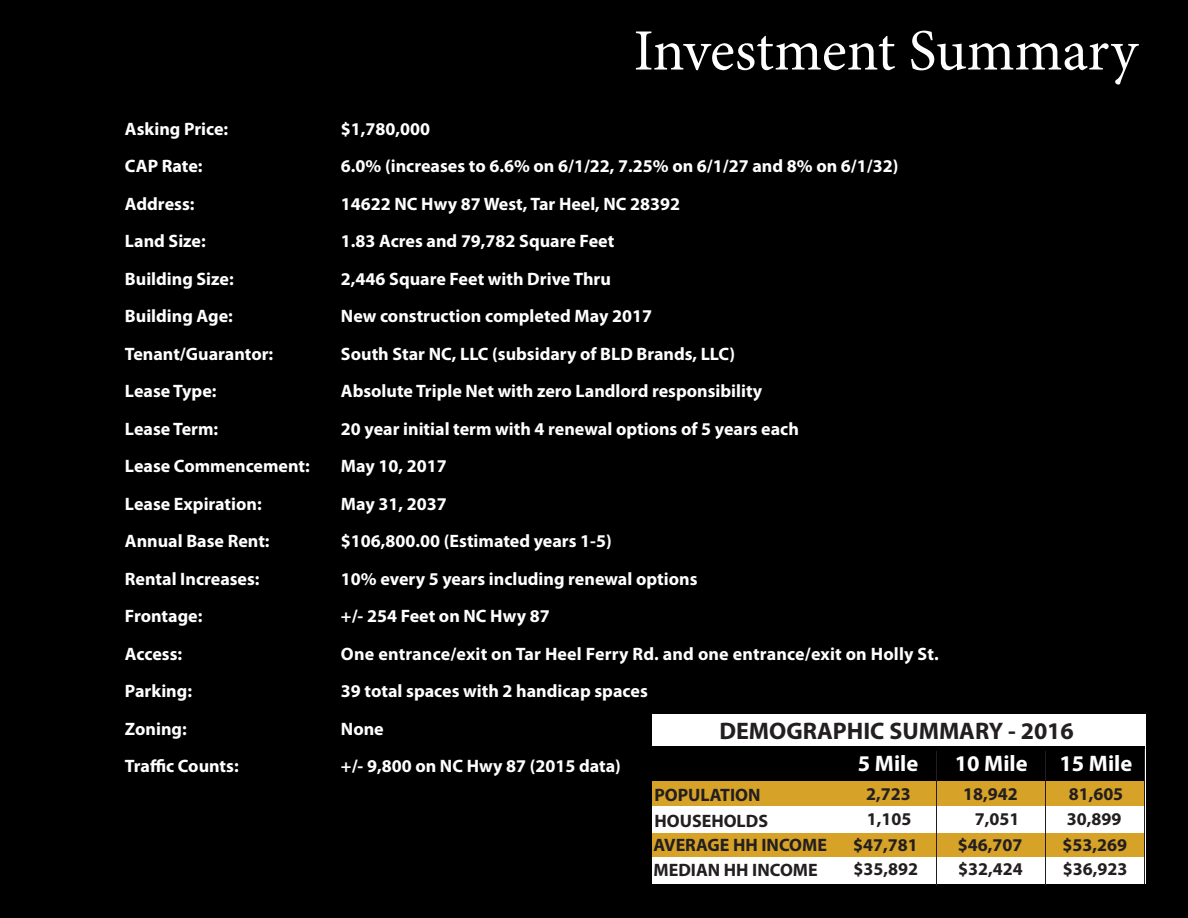
<style>
.page{position:relative;width:1188px;height:918px;background:#000}
.page>*{position:absolute;margin:0;border:0;box-sizing:border-box;transform-origin:0 0}
.t1{font:58.5px "Minion Pro";letter-spacing:-.005em;color:#fff}
.t2{font:700 24px "Myriad Pro";color:#231f20}
.t3{font:700 22.5px "Myriad Pro";color:#fff}
.t4{font:700 18px "Myriad Pro";color:#fff}
.t5{font:700 18px "Myriad Pro";color:#231f20}
</style>
<div class="page">
<div style="left:652px;top:714px;width:493px;height:169px;background:#fff"></div>
<div style="left:651px;top:746px;width:494px;height:36px;background:#000"></div>
<div style="left:652px;top:782px;width:491px;height:24px;background:#d6a227"></div>
<div style="left:652px;top:834px;width:491px;height:23px;background:#d6a227"></div>
<hr style="left:1045px;top:752px;width:1px;height:134px;background:#231f20">
<hr style="left:937px;top:752px;width:1px;height:134px;background:#231f20">
<hr style="left:1144px;top:749px;width:1px;height:135px;background:#231f20">
<p class="t1" style="left:634px;top:12px;width:506px">Investment Summary</p>
<p class="t4" style="left:125px;top:117px;width:105px">Asking Price:</p>
<p class="t4" style="left:341px;top:117px;width:91px">$1,780,000</p>
<p class="t4" style="left:125px;top:155px;width:79px">CAP Rate:</p>
<p class="t4" style="left:341px;top:155px;width:559px">6.0% (increases to 6.6% on 6/1/22, 7.25% on 6/1/27 and 8% on 6/1/32)</p>
<p class="t4" style="left:125px;top:192px;width:71px">Address:</p>
<p class="t4" style="left:341px;top:192px;width:341px">14622 NC Hwy 87 West, Tar Heel, NC 28392</p>
<p class="t4" style="left:125px;top:230px;width:82px">Land Size:</p>
<p class="t4" style="left:341px;top:230px;width:275px">1.83 Acres and 79,782 Square Feet</p>
<p class="t4" style="left:125px;top:267px;width:110px">Building Size:</p>
<p class="t4" style="left:341px;top:267px;width:271px">2,446 Square Feet with Drive Thru</p>
<p class="t4" style="left:125px;top:305px;width:109px">Building Age:</p>
<p class="t4" style="left:341px;top:305px;width:313px">New construction completed May 2017</p>
<p class="t4" style="left:125px;top:342px;width:150px">Tenant/Guarantor:</p>
<p class="t4" style="left:341px;top:342px;width:396px">South Star NC, LLC (subsidary of BLD Brands, LLC)</p>
<p class="t4" style="left:125px;top:380px;width:93px">Lease Type:</p>
<p class="t4" style="left:341px;top:380px;width:423px">Absolute Triple Net with zero Landlord responsibility</p>
<p class="t4" style="left:125px;top:417px;width:95px">Lease Term:</p>
<p class="t4" style="left:341px;top:417px;width:460px">20 year initial term with 4 renewal options of 5 years each</p>
<p class="t4" style="left:125px;top:455px;width:186px">Lease Commencement:</p>
<p class="t4" style="left:341px;top:455px;width:107px">May 10, 2017</p>
<p class="t4" style="left:125px;top:492px;width:138px">Lease Expiration:</p>
<p class="t4" style="left:341px;top:492px;width:107px">May 31, 2037</p>
<p class="t4" style="left:125px;top:530px;width:146px">Annual Base Rent:</p>
<p class="t4" style="left:341px;top:530px;width:272px">$106,800.00 (Estimated years 1-5)</p>
<p class="t4" style="left:125px;top:567px;width:136px">Rental Increases:</p>
<p class="t4" style="left:341px;top:567px;width:358px">10% every 5 years including renewal options</p>
<p class="t4" style="left:125px;top:605px;width:79px">Frontage:</p>
<p class="t4" style="left:341px;top:605px;width:210px">+/- 254 Feet on NC Hwy 87</p>
<p class="t4" style="left:125px;top:642px;width:59px">Access:</p>
<p class="t4" style="left:341px;top:642px;width:599px">One entrance/exit on Tar Heel Ferry Rd. and one entrance/exit on Holly St.</p>
<p class="t4" style="left:125px;top:680px;width:69px">Parking:</p>
<p class="t4" style="left:341px;top:680px;width:308px">39 total spaces with 2 handicap spaces</p>
<p class="t4" style="left:125px;top:717px;width:63px">Zoning:</p>
<p class="t4" style="left:341px;top:717px;width:44px">None</p>
<p class="t4" style="left:125px;top:755px;width:115px">Traffic Counts:</p>
<p class="t4" style="left:341px;top:755px;width:281px">+/- 9,800 on NC Hwy 87 (2015 data)</p>
<p class="t2" style="left:719px;top:715px;width:356px">DEMOGRAPHIC SUMMARY - 2016</p>
<p class="t3" style="left:858px;top:749px;width:62px">5 Mile</p>
<p class="t3" style="left:955px;top:749px;width:74px">10 Mile</p>
<p class="t3" style="left:1059px;top:749px;width:74px">15 Mile</p>
<p class="t5" style="left:654px;top:783px;width:108px">POPULATION</p>
<p class="t5" style="left:654px;top:809px;width:115px">HOUSEHOLDS</p>
<p class="t5" style="left:654px;top:833px;width:175px">AVERAGE HH INCOME</p>
<p class="t5" style="left:654px;top:858px;width:166px">MEDIAN HH INCOME</p>
<p class="t5" style="left:866px;top:782px;width:46px">2,723</p>
<p class="t5" style="left:963px;top:782px;width:56px">18,942</p>
<p class="t5" style="left:1069px;top:782px;width:56px">81,605</p>
<p class="t5" style="left:867px;top:808px;width:46px">1,105</p>
<p class="t5" style="left:975px;top:808px;width:46px">7,051</p>
<p class="t5" style="left:1067px;top:808px;width:56px">30,899</p>
<p class="t5" style="left:853px;top:833px;width:66px">$47,781</p>
<p class="t5" style="left:958px;top:833px;width:66px">$46,707</p>
<p class="t5" style="left:1063px;top:833px;width:66px">$53,269</p>
<p class="t5" style="left:854px;top:857px;width:66px">$35,892</p>
<p class="t5" style="left:958px;top:857px;width:66px">$32,424</p>
<p class="t5" style="left:1063px;top:857px;width:66px">$36,923</p>
</div>
